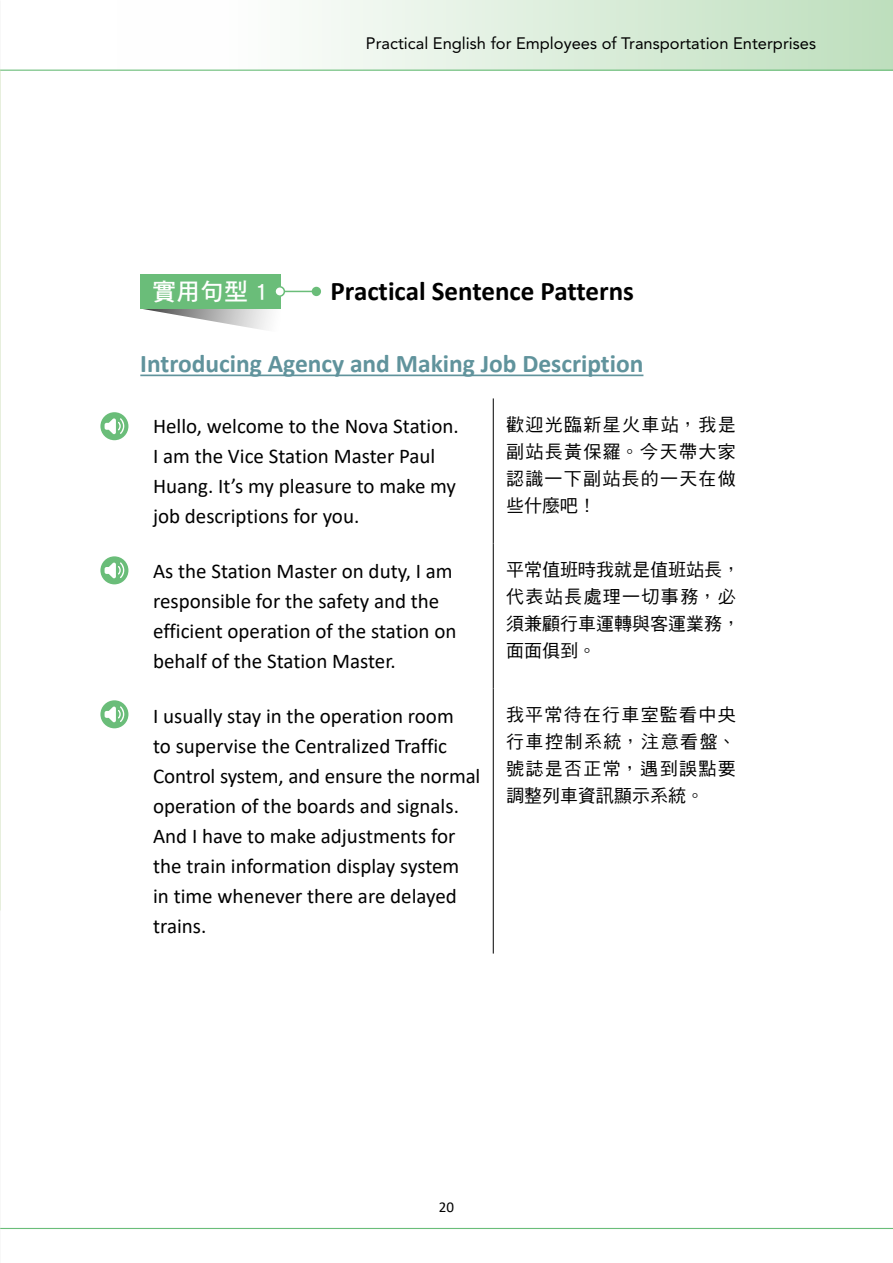
<style>
.page{position:relative;width:893px;height:1263px;background:#fff}
.page>*{position:absolute;margin:0;border:0;box-sizing:border-box;transform-origin:0 0}
.t1{font:700 27px "Calibri";color:#000}
.t2{font:700 25.5px "Calibri";color:#60939c}
.t3{font:24px "DF Hei Std W7";color:#fff}
.t4{font:21px/30px "Calibri";color:#000}
.t5{font:18px/27px "DF Hei Std W5";letter-spacing:.07em;color:#000;text-align:justify}
.t6{font:18px/27px "DF Hei Std W5";color:#000}
.t7{font:16.5px "Avenir";color:#000}
.t8{font:15px "Calibri";color:#000}
</style>
<div class="page">
<div style="left:117px;top:0;width:776px;height:70px;background:linear-gradient(to right,#fff,#bfdfbe)"></div>
<hr style="left:0;top:1228px;width:893px;height:1px;background:#6abd79">
<hr style="left:0;top:70px;width:893px;height:1px;background:#6abd79">
<svg style="left:143px;top:309px;width:127px;height:21px"></svg>
<div style="left:140px;top:274px;width:141px;height:35px;background:#6abd79"></div>
<div style="left:275px;top:287px;width:9px;height:9px;background:#fff;border-radius:50%"></div>
<div style="left:274px;top:286px;width:11px;height:11px;border:2px solid #6abd79;border-radius:50%"></div>
<hr style="left:284px;top:291px;width:31px;height:1px;background:#6abd79">
<div style="left:312px;top:287px;width:9px;height:9px;background:#6abd79;border-radius:50%"></div>
<div style="left:100px;top:412px;width:28px;height:28px;background:#6abd79;border-radius:50%"></div>
<svg style="left:105px;top:418px;width:19px;height:16px"></svg>
<div style="left:100px;top:556px;width:28px;height:28px;background:#6abd79;border-radius:50%"></div>
<svg style="left:105px;top:562px;width:19px;height:16px"></svg>
<div style="left:100px;top:700px;width:28px;height:28px;background:#6abd79;border-radius:50%"></div>
<svg style="left:105px;top:706px;width:19px;height:16px"></svg>
<hr style="left:140px;top:374px;width:503px;height:2px;background:#60939c">
<hr style="left:493px;top:398px;width:1px;height:145px;background:#000">
<hr style="left:493px;top:543px;width:1px;height:145px;background:#000">
<hr style="left:493px;top:688px;width:1px;height:265px;background:#000">
<p class="t7" style="left:366px;top:34px;width:452px">Practical English for Employees of Transportation Enterprises</p>
<p class="t3" style="left:152px;top:279px;width:117px">實用句型 1</p>
<p class="t1" style="left:331px;top:272px;width:305px">Practical Sentence Patterns</p>
<p class="t2" style="left:140px;top:346px;width:505px">Introducing Agency and Making Job Description</p>
<p class="t4" style="left:153px;top:410px;width:307px">Hello, welcome to the Nova Station.<br>I am the Vice Station Master Paul<br>Huang. It’s my pleasure to make my job descriptions for you.</p>
<p class="t5" style="left:506px;top:411px;width:231px">歡迎光臨新星火車站，我是副站長黃保羅。今天帶大家認識一下副站長的一天在做些什麼吧！</p>
<p class="t4" style="left:153px;top:555px;width:305px">As the Station Master on duty, I am responsible for the safety and the efficient operation of the station on behalf of the Station Master.</p>
<p class="t6" style="left:506px;top:556px;width:236px">平常值班時我就是值班站長，代表站長處理一切事務，必須兼顧行車運轉與客運業務，面面俱到。</p>
<p class="t4" style="left:153px;top:700px;width:329px">I usually stay in the operation room<br>to supervise the Centralized Traffic<br>Control system, and ensure the normal operation of the boards and signals.<br>And I have to make adjustments for the train information display system in time whenever there are delayed trains.</p>
<p class="t5" style="left:506px;top:701px;width:231px">我平常待在行車室監看中央行車控制系統，注意看盤、號誌是否正常，遇到誤點要調整列車資訊顯示系統。</p>
<p class="t8" style="left:439px;top:1197px;width:17px">20</p>
</div>
